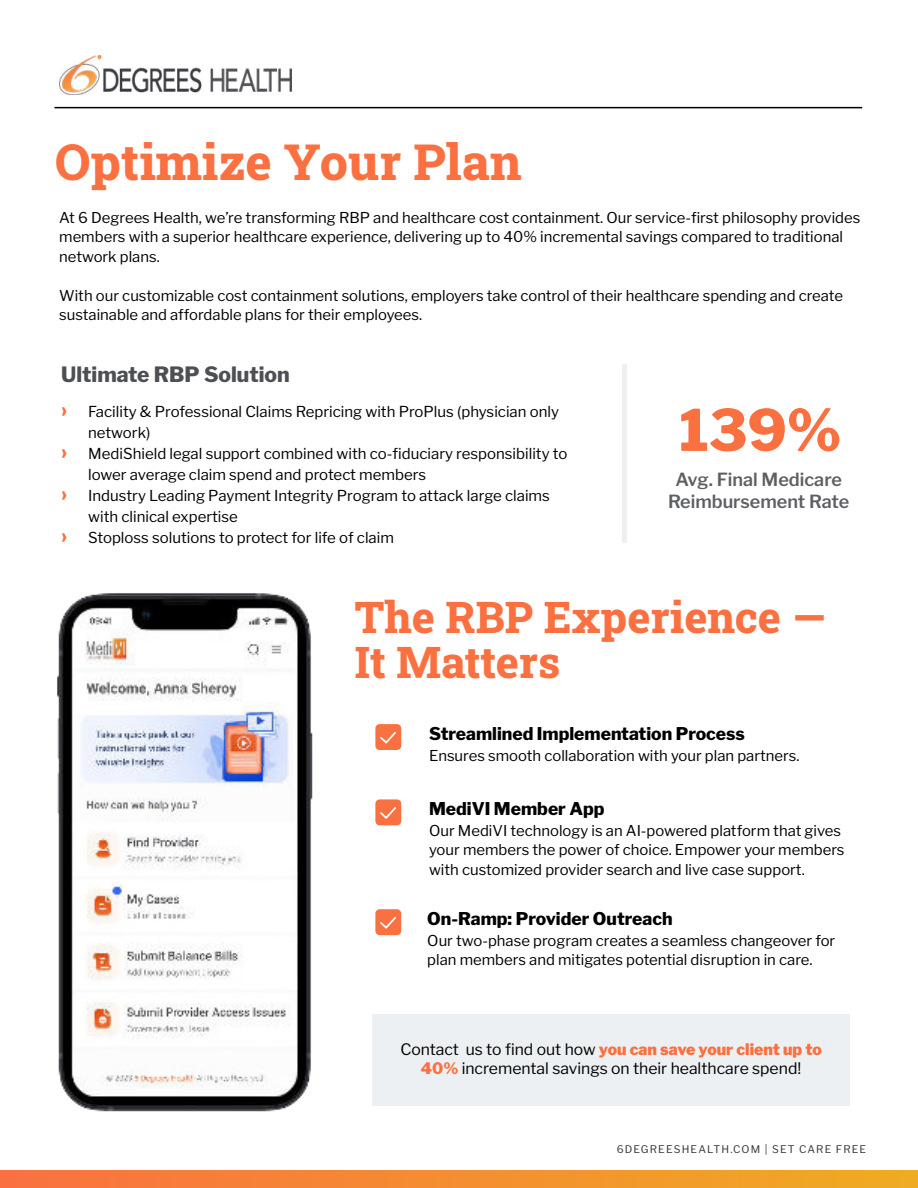
<style>
.page{position:relative;width:918px;height:1188px;background:#fff}
.page>*{position:absolute;margin:0;border:0;box-sizing:border-box;transform-origin:0 0}
.t1{font:800 57px "Libre Franklin";color:#fa7040}
.t2{font:800 49.8px "Roboto Slab";color:#fa7040}
.t3{font:800 43.65px/45px "Roboto Slab";color:#fa7040}
.t4{font:800 21px "Libre Franklin";color:#4d4f54}
.t5{font:600 18px/22.5px "Libre Franklin";color:#5d5f63;text-align:center}
.t6{font:800 17.55px "Libre Franklin";color:#000}
.t7{font:15.75px/19.5px "Libre Franklin";color:#000;text-align:center}
.t8{font:15px "Libre Franklin";color:#000}
.t9{font:14.85px/19.5px "Libre Franklin";color:#000}
.t10{font:10.5px "Libre Franklin";letter-spacing:.11em;color:#37393d}
.s1{font-weight:900;font-size:21px;color:#fa7040}
.s2{font-weight:900;color:#fa7040}
.s3{font-weight:800;color:#fa7040}
</style>
<div class="page">
<img style="left:59px;top:56px;width:233px;height:39px">
<hr style="left:54px;top:107px;width:808px;height:1px;background:#000">
<div style="left:0;top:1171px;width:918px;height:17px;background:linear-gradient(to right,#fa7040,#efac22)"></div>
<img style="left:57px;top:593px;width:256px;height:519px">
<div style="left:376px;top:724px;width:25px;height:26px;background:#f97140;border-radius:4px"></div>
<svg style="left:380px;top:732px;width:16px;height:12px"></svg>
<div style="left:376px;top:799px;width:25px;height:26px;background:#f97140;border-radius:4px"></div>
<svg style="left:380px;top:807px;width:16px;height:12px"></svg>
<div style="left:376px;top:909px;width:25px;height:26px;background:#f97140;border-radius:4px"></div>
<svg style="left:380px;top:917px;width:16px;height:12px"></svg>
<div style="left:373px;top:1014px;width:477px;height:92px;background:#ecf0f2"></div>
<hr style="left:622px;top:364px;width:4px;height:179px;background:#ecf0f2">
<h2 class="t2" style="left:55px;top:142px;width:468px">Optimize Your Plan</h2>
<p class="t9" style="left:59px;top:206px;width:803px">At 6 Degrees Health, we’re transforming RBP and healthcare cost containment. Our service-first philosophy provides members with a superior healthcare experience, delivering up to 40% incremental savings compared to traditional network plans.</p>
<p class="t9" style="left:59px;top:284px;width:785px">With our customizable cost containment solutions, employers take control of their healthcare spending and create sustainable and affordable plans for their employees.</p>
<h3 class="t4" style="left:61px;top:365px;width:230px">Ultimate RBP Solution</h3>
<p class="t8" style="left:61px;top:400px;width:499px"><span class="s1">›</span> Facility &amp; Professional Claims Repricing with ProPlus (physician only</p>
<p class="t8" style="left:88px;top:425px;width:64px">network)</p>
<p class="t8" style="left:61px;top:442px;width:508px"><span class="s1">›</span> MediShield legal support combined with co-fiduciary responsibility to</p>
<p class="t8" style="left:88px;top:463px;width:339px">lower average claim spend and protect members</p>
<p class="t8" style="left:61px;top:484px;width:490px"><span class="s1">›</span> Industry Leading Payment Integrity Program to attack large claims</p>
<p class="t8" style="left:88px;top:505px;width:151px">with clinical expertise</p>
<p class="t8" style="left:61px;top:526px;width:334px"><span class="s1">›</span> Stoploss solutions to protect for life of claim</p>
<h1 class="t1" style="left:679px;top:403px;width:164px">139%</h1>
<p class="t5" style="left:668px;top:468px;width:183px">Avg. Final Medicare<br>Reimbursement Rate</p>
<h3 class="t3" style="left:355px;top:599px;width:472px">The RBP Experience —<br>It Matters</h3>
<p class="t6" style="left:429px;top:725px;width:317px">Streamlined Implementation Process</p>
<p class="t9" style="left:429px;top:744px;width:372px">Ensures smooth collaboration with your plan partners.</p>
<p class="t6" style="left:429px;top:800px;width:177px">MediVI Member App</p>
<p class="t9" style="left:429px;top:819px;width:417px">Our MediVI technology is an AI-powered platform that gives your members the power of choice. Empower your members with customized provider search and live case support.</p>
<p class="t6" style="left:427px;top:910px;width:247px">On-Ramp: Provider Outreach</p>
<p class="t9" style="left:427px;top:929px;width:410px">Our two-phase program creates a seamless changeover for plan members and mitigates potential disruption in care.</p>
<p class="t7" style="left:400px;top:1038px;width:423px">Contact us to find out how <span class="s2">you can save your client up to<br>4</span><span class="s3">0%</span> incremental savings on their healthcare spend!</p>
<p class="t10" style="left:617px;top:1144px;width:251px">6DEGREESHEALTH.COM | SET CARE FREE</p>
</div>
